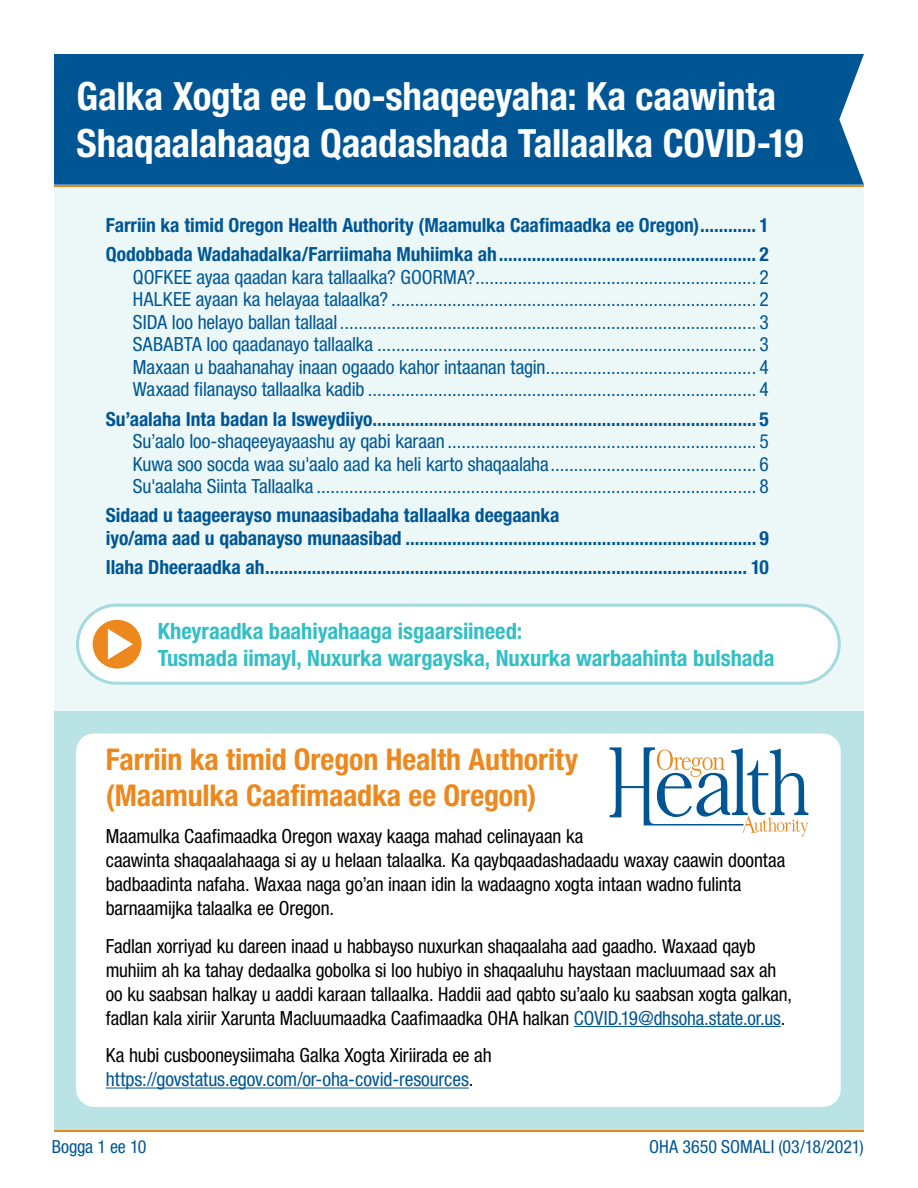
<style>
.page{position:relative;width:918px;height:1188px;background:#fff}
.page>*{position:absolute;margin:0;border:0;box-sizing:border-box;transform-origin:0 0}
.t1{font:700 condensed 39px/46.8px "Helvetica Neue LT Std";letter-spacing:-.01em;color:#fff}
.t2{font:700 condensed 30px/36px "Helvetica Neue LT Std";letter-spacing:-.005em;color:#ec881d}
.t3{font:700 condensed 22.5px/27px "Helvetica Neue LT Std";letter-spacing:-.005em;color:#32bfc5}
.t4{font:condensed 19.5px/22.5px "Helvetica Neue LT Std";letter-spacing:-.005em;color:#005695;text-align:justify}
.t5{font:700 condensed 19.5px/29.2px "Helvetica Neue LT Std";letter-spacing:-.005em;color:#005695}
.t6{font:condensed 19.5px/24px "Helvetica Neue LT Std";letter-spacing:-.005em;color:#000}
.t7{font:condensed 18px "Helvetica Neue LT Std";color:#005695}
.s1{color:#005695}
.s2{color:#000}
</style>
<div class="page">
<div style="left:54px;top:186px;width:810px;height:944px;background:#b9e3e5"></div>
<div style="left:54px;top:186px;width:810px;height:525px;background:#ecf8f8"></div>
<div style="left:54px;top:54px;width:810px;height:131px;background:#005695"></div>
<hr style="left:54px;top:185px;width:810px;height:1px;background:#ec881d">
<hr style="left:54px;top:1130px;width:810px;height:1px;background:#ec881d">
<div style="left:76px;top:734px;width:765px;height:373px;background:#fff;border-radius:18px"></div>
<div style="left:78px;top:605px;width:761px;height:78px;background:#fff;border-radius:39px"></div>
<div style="left:76px;top:604px;width:765px;height:81px;border:3px solid #a2dadd;border-radius:39px"></div>
<div style="left:93px;top:620px;width:48px;height:49px;background:#ec881d;border-radius:50%"></div>
<svg style="left:108px;top:629px;width:25px;height:31px"></svg>
<hr style="left:574px;top:1026px;width:207px;height:1px;background:#005695">
<hr style="left:106px;top:1088px;width:363px;height:1px;background:#005695">
<svg style="left:610px;top:747px;width:199px;height:90px"></svg>
<h1 class="t1" style="left:77px;top:72px;width:729px">Galka Xogta ee Loo-shaqeeyaha: Ka caawinta<br>Shaqaalahaaga Qaadashada Tallaalka COVID-19</h1>
<p class="t5" style="left:106px;top:210px;width:664px">Farriin ka timid Oregon Health Authority (Maamulka Caafimaadka ee Oregon)............ 1<br>Qodobbada Wadahadalka/Farriimaha Muhiimka ah....................................................... 2</p>
<p class="t4" style="left:133px;top:266px;width:638px">QOFKEE ayaa qaadan kara tallaalka? GOORMA?............................................................ 2<br>HALKEE ayaan ka helayaa talaalka? .............................................................................. 2<br>SIDA loo helayo ballan tallaal ......................................................................................... 3<br>SABABTA loo qaadanayo tallaalka ................................................................................. 3<br>Maxaan u baahanahay inaan ogaado kahor intaanan tagin............................................. 4<br>Waxaad filanayso tallaalka kadib ................................................................................... 4</p>
<p class="t5" style="left:106px;top:404px;width:665px">Su’aalaha Inta badan la Isweydiiyo.................................................................................. 5</p>
<p class="t4" style="left:133px;top:430px;width:638px">Su’aalo loo-shaqeeyayaashu ay qabi karaan .................................................................. 5<br>Kuwa soo socda waa su'aalo aad ka heli karto shaqaalaha............................................ 6<br>Su'aalaha Siinta Tallaalka .............................................................................................. 8</p>
<p class="t5" style="left:106px;top:504px;width:664px;line-height:22.5px">Sidaad u taageerayso munaasibadaha tallaalka deegaanka<br>iyo/ama aad u qabanayso munaasibad ........................................................................... 9</p>
<p class="t5" style="left:106px;top:552px;width:664px">Ilaha Dheeraadka ah....................................................................................................... 10</p>
<p class="t3" style="left:158px;top:617px;width:618px">Kheyraadka baahiyahaaga isgaarsiineed:<br>Tusmada iimayl, Nuxurka wargayska, Nuxurka warbaahinta bulshada</p>
<h2 class="t2" style="left:106px;top:741px;width:474px">Farriin ka timid Oregon Health Authority (Maamulka Caafimaadka ee Oregon)</h2>
<p class="t6" style="left:106px;top:824px;width:681px">Maamulka Caafimaadka Oregon waxay kaaga mahad celinayaan ka<br>caawinta shaqaalahaaga si ay u helaan talaalka. Ka qaybqaadashadaadu waxay caawin doontaa badbaadinta nafaha. Waxaa naga go’an inaan idin la wadaagno xogta intaan wadno fulinta barnaamijka talaalka ee Oregon.</p>
<p class="t6" style="left:106px;top:934px;width:688px">Fadlan xorriyad ku dareen inaad u habbayso nuxurkan shaqaalaha aad gaadho. Waxaad qayb muhiim ah ka tahay dedaalka gobolka si loo hubiyo in shaqaaluhu haystaan macluumaad sax ah oo ku saabsan halkay u aaddi karaan tallaalka. Haddii aad qabto su’aalo ku saabsan xogta galkan, fadlan kala xiriir Xarunta Macluumaadka Caafimaadka OHA halkan <span class="s1">COVID.19@dhsoha.state.or.us</span>.</p>
<p class="t4" style="left:106px;top:1043px;width:388px;line-height:24px"><span class="s2">Ka hubi cusbooneysiimaha Galka Xogta Xiriirada ee ah </span>https://govstatus.egov.com/or-oha-covid-resources<span class="s2">.</span></p>
<p class="t7" style="left:52px;top:1137px;width:96px">Bogga 1 ee 10</p>
<p class="t7" style="left:649px;top:1137px;width:216px">OHA 3650 SOMALI (03/18/2021)</p>
</div>
